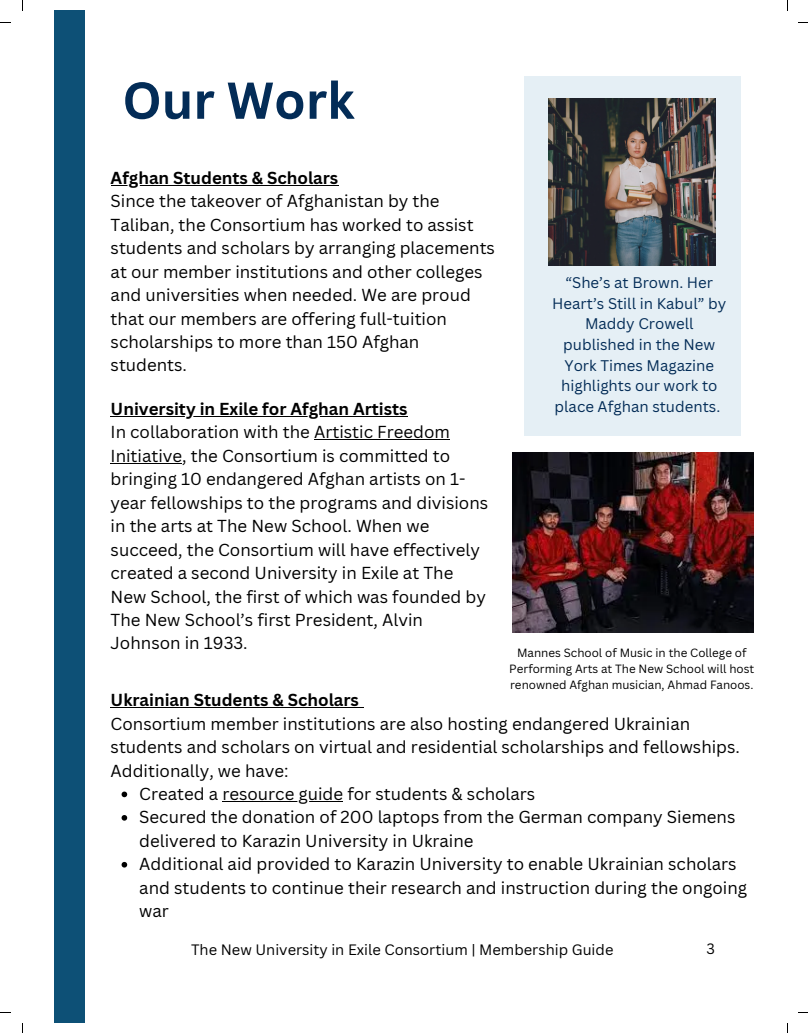
<style>
.page{position:relative;width:808px;height:1033px;background:#fff}
.page>*{position:absolute;margin:0;border:0;box-sizing:border-box;transform-origin:0 0}
.t1{font:700 50.62px "Canva Sans";color:#032c57}
.t2{font:16.88px/23.5px "Canva Sans";color:#000}
.t3{font:700 16.88px "Canva Sans";color:#000}
.t4{font:15px/20.6px "Canva Sans";color:#032c57;text-align:center}
.t5{font:14.62px "Canva Sans";color:#000}
.t6{font:11.62px/16px "Canva Sans";color:#000;text-align:center}
</style>
<div class="page">
<div style="left:54px;top:10px;width:31px;height:1012px;background:#0d5076"></div>
<div style="left:524px;top:76px;width:216px;height:359px;background:#e5eff5"></div>
<img style="left:549px;top:98px;width:166px;height:167px">
<img style="left:512px;top:452px;width:241px;height:180px">
<hr style="left:111px;top:185px;width:227px;height:1px;background:#000">
<hr style="left:111px;top:416px;width:297px;height:1px;background:#000">
<hr style="left:314px;top:439px;width:136px;height:1px;background:#000">
<hr style="left:111px;top:463px;width:71px;height:1px;background:#000">
<svg style="left:122px;top:791px;width:5px;height:6px"></svg>
<hr style="left:222px;top:801px;width:121px;height:1px;background:#000">
<svg style="left:122px;top:815px;width:5px;height:5px"></svg>
<svg style="left:122px;top:862px;width:5px;height:5px"></svg>
<hr style="left:111px;top:707px;width:248px;height:1px;background:#000">
<h1 class="t1" style="left:122px;top:65px;width:233px">Our Work</h1>
<p class="t3" style="left:111px;top:166px;width:229px">Afghan Students &amp; Scholars</p>
<p class="t2" style="left:111px;top:189px;width:386px">Since the takeover of Afghanistan by the Taliban, the Consortium has worked to assist students and scholars by arranging placements at our member institutions and other colleges and universities when needed. We are proud that our members are offering full-tuition scholarships to more than 150 Afghan students.</p>
<p class="t4" style="left:552px;top:272px;width:175px">“She’s at Brown. Her<br>Heart’s Still in Kabul” by<br>Maddy Crowell published in the New<br>York Times Magazine highlights our work to place Afghan students.</p>
<p class="t3" style="left:111px;top:397px;width:298px">University in Exile for Afghan Artists</p>
<p class="t2" style="left:111px;top:420px;width:379px">In collaboration with the Artistic Freedom Initiative, the Consortium is committed to bringing 10 endangered Afghan artists on 1- year fellowships to the programs and divisions in the arts at The New School. When we succeed, the Consortium will have effectively created a second University in Exile at The New School, the first of which was founded by The New School’s first President, Alvin Johnson in 1933.</p>
<p class="t6" style="left:509px;top:644px;width:246px">Mannes School of Music in the College of<br>Performing Arts at The New School will host renowned Afghan musician, Ahmad Fanoos.</p>
<p class="t3" style="left:111px;top:688px;width:250px">Ukrainian Students &amp; Scholars</p>
<p class="t2" style="left:111px;top:711px;width:631px">Consortium member institutions are also hosting endangered Ukrainian students and scholars on virtual and residential scholarships and fellowships.<br>Additionally, we have:</p>
<p class="t2" style="left:139px;top:781px;width:609px">Created a resource guide for students &amp; scholars<br>Secured the donation of 200 laptops from the German company Siemens delivered to Karazin University in Ukraine<br>Additional aid provided to Karazin University to enable Ukrainian scholars and students to continue their research and instruction during the ongoing war</p>
<p class="t5" style="left:191px;top:939px;width:424px">The New University in Exile Consortium | Membership Guide</p>
<p class="t5" style="left:706px;top:938px;width:10px">3</p>
</div>
